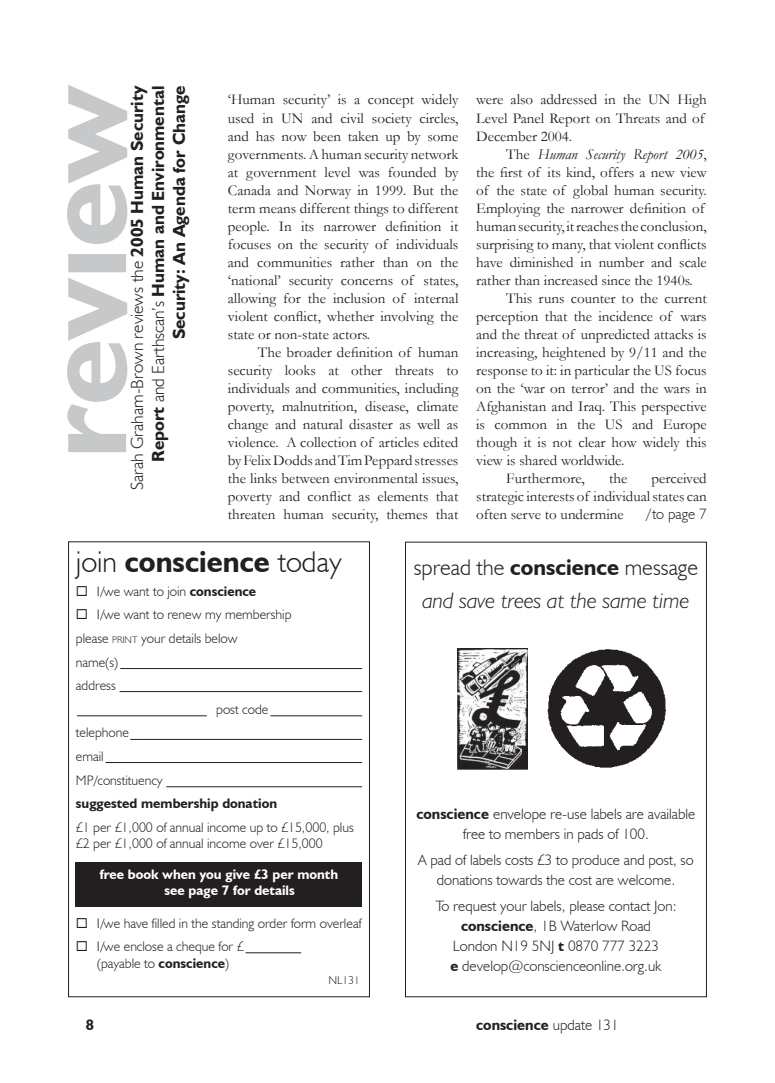
<style>
.page{position:relative;width:775px;height:1083px;background:#fff}
.page>*{position:absolute;margin:0;border:0;box-sizing:border-box;transform-origin:0 0}
.t1{font:700 125px "Humanist 521 BT";color:#c7c8ca}
.t2{font:700 30px "Humanist 521 BT";color:#231f20}
.t3{font:italic 300 22.5px/33.8px "Humanist 521 BT";color:#231f20;text-align:center}
.t4{font:700 17.5px/21px "Humanist 521 BT";color:#231f20;text-align:right}
.t5{font:15px/18px "Garamond";color:#231f20;text-align:justify}
.t6{font:300 15px/20px "Humanist 521 BT";color:#231f20;text-align:center}
.t7{font:italic 15px "Garamond";color:#231f20}
.t8{font:700 15px "Humanist 521 BT";color:#231f20}
.t9{font:300 13.75px/16.5px "Humanist 521 BT";color:#231f20}
.t10{font:700 13.75px/16.5px "Humanist 521 BT";color:#fff}
.t11{font:700 13.75px "Humanist 521 BT";color:#231f20}
.t12{font:300 11.25px "Humanist 521 BT";color:#231f20}
.s1{font-weight:300}
.s2{font-style:normal}
.s3{font-weight:700;font-style:normal}
.s4{font-family:"Garamond";font-weight:400}
.s5{font-weight:700}
.s6{font-size:9.62px}
</style>
<div class="page">
<div style="left:76px;top:861px;width:286px;height:45px;background:#231f20"></div>
<div style="left:68px;top:541px;width:301px;height:455px;border:1px solid #231f20"></div>
<hr style="left:120px;top:668px;width:242px;height:1px;background:#231f20">
<hr style="left:120px;top:691px;width:242px;height:1px;background:#231f20">
<hr style="left:270px;top:715px;width:92px;height:1px;background:#231f20">
<hr style="left:77px;top:715px;width:130px;height:1px;background:#231f20">
<hr style="left:130px;top:739px;width:232px;height:1px;background:#231f20">
<hr style="left:105px;top:762px;width:257px;height:1px;background:#231f20">
<hr style="left:166px;top:786px;width:196px;height:1px;background:#231f20">
<hr style="left:245px;top:952px;width:56px;height:1px;background:#231f20">
<div style="left:405px;top:541px;width:301px;height:455px;border:1px solid #231f20"></div>
<img style="left:547px;top:649px;width:119px;height:119px">
<img style="left:457px;top:648px;width:70px;height:121px">
<h1 class="t1" style="left:6px;top:459px;width:378px;rotate:-90deg">review</h1>
<p class="t4" style="left:126px;top:490px;width:406px;rotate:-90deg"><span class="s1">Sarah Graham-Brown reviews the</span> 2005 Human Security<br>Report <span class="s1">and Earthscan’s</span> Human and Environmental<br>Security: An Agenda for Change</p>
<p class="t5" style="left:228px;top:90px;width:232px">‘Human security’ is a concept widely used in UN and civil society circles, and has now been taken up by some governments. A human security network at government level was founded by Canada and Norway in 1999. But the term means different things to different people. In its narrower definition it focuses on the security of individuals and communities rather than on the ‘national’ security concerns of states, allowing for the inclusion of internal violent conflict, whether involving the state or non-state actors.</p>
<p class="t5" style="left:228px;top:342px;width:232px;text-indent:30px">The broader definition of human security looks at other threats to individuals and communities, including poverty, malnutrition, disease, climate change and natural disaster as well as violence. A collection of articles edited by Felix Dodds and Tim Peppard stresses the links between environmental issues, poverty and conflict as elements that threaten human security, themes that</p>
<h3 class="t3" style="left:413px;top:549px;width:286px"><span class="s2">spread the</span> <span class="s3">conscience</span> <span class="s2">message </span>and save trees at the same time</h3>
<p class="t5" style="left:476px;top:90px;width:232px;text-align:left">were also addressed in the UN High<br>Level Panel Report on Threats and of<br>December 2004.</p>
<p class="t7" style="left:506px;top:144px;width:202px"><span class="s2">The</span> Human Security Report 2005<span class="s2">,</span></p>
<p class="t5" style="left:476px;top:162px;width:232px">the first of its kind, offers a new view</p>
<p class="t5" style="left:476px;top:180px;width:232px">of the state of global human security.</p>
<p class="t5" style="left:476px;top:198px;width:230px">Employing the narrower definition of</p>
<p class="t5" style="left:476px;top:216px;width:232px">human security, it reaches the conclusion,</p>
<p class="t5" style="left:476px;top:234px;width:232px">surprising to many, that violent conflicts</p>
<p class="t5" style="left:476px;top:252px;width:232px">have diminished in number and scale</p>
<p class="t5" style="left:476px;top:270px;width:218px">rather than increased since the 1940s.</p>
<p class="t5" style="left:506px;top:288px;width:202px">This runs counter to the current</p>
<p class="t5" style="left:476px;top:306px;width:232px">perception that the incidence of wars</p>
<p class="t5" style="left:476px;top:324px;width:232px">and the threat of unpredicted attacks is</p>
<p class="t5" style="left:476px;top:342px;width:232px">increasing, heightened by 9/11 and the</p>
<p class="t5" style="left:476px;top:360px;width:232px">response to it: in particular the US focus</p>
<p class="t5" style="left:476px;top:378px;width:232px">on the ‘war on terror’ and the wars in</p>
<p class="t5" style="left:476px;top:396px;width:232px">Afghanistan and Iraq. This perspective</p>
<p class="t5" style="left:476px;top:414px;width:232px">is common in the US and Europe</p>
<p class="t5" style="left:476px;top:432px;width:232px">though it is not clear how widely this</p>
<p class="t5" style="left:476px;top:450px;width:150px">view is shared worldwide.</p>
<p class="t5" style="left:506px;top:468px;width:80px">Furthermore,</p>
<p class="t5" style="left:608px;top:468px;width:20px">the</p>
<p class="t5" style="left:476px;top:468px;width:232px;text-indent:175px">perceived strategic interests of individual states can often serve to undermine</p>
<p class="t6" style="left:644px;top:503px;width:63px"><span class="s4">/</span>to page 7</p>
<h2 class="t2" style="left:76px;top:543px;width:267px"><span class="s1">join</span> conscience <span class="s1">today</span></h2>
<p class="t9" style="left:76px;top:582px;width:182px">◻ I/we want to join <span class="s5">conscience</span></p>
<p class="t9" style="left:76px;top:606px;width:217px">◻ I/we want to renew my membership</p>
<p class="t9" style="left:76px;top:629px;width:163px">please <span class="s6">PRINT</span> your details below</p>
<p class="t9" style="left:76px;top:653px;width:43px">name(s)</p>
<p class="t9" style="left:76px;top:677px;width:41px">address</p>
<p class="t9" style="left:216px;top:700px;width:54px">post code</p>
<p class="t9" style="left:76px;top:724px;width:55px">telephone</p>
<p class="t9" style="left:76px;top:747px;width:29px">email</p>
<p class="t9" style="left:76px;top:771px;width:88px">MP/constituency</p>
<p class="t11" style="left:76px;top:794px;width:202px">suggested membership donation</p>
<p class="t9" style="left:76px;top:818px;width:279px">£1 per £1,000 of annual income up to £15,000, plus £2 per £1,000 of annual income over £15,000</p>
<p class="t10" style="left:164px;top:865px;width:175px;text-indent:-65px">free book when you give £3 per month see page 7 for details</p>
<p class="t9" style="left:76px;top:914px;width:287px">◻ I/we have filled in the standing order form overleaf</p>
<p class="t9" style="left:76px;top:938px;width:169px;text-align:center">◻ I/we enclose a cheque for £ (payable to <span class="s5">conscience</span>)</p>
<p class="t12" style="left:328px;top:973px;width:33px">NL131</p>
<p class="t6" style="left:416px;top:803px;width:280px"><span class="s5">conscience</span> envelope re-use labels are available free to members in pads of 100.</p>
<p class="t6" style="left:418px;top:849px;width:277px">A pad of labels costs £3 to produce and post, so donations towards the cost are welcome.</p>
<p class="t6" style="left:435px;top:895px;width:242px">To request your labels, please contact Jon: <span class="s5">conscience</span>, 1B Waterlow Road<br>London N19 5NJ <span class="s5">t</span> 0870 777 3223<br><span class="s5">e</span> develop@conscienceonline.org.uk</p>
<p class="t8" style="left:86px;top:1015px;width:10px">8</p>
<p class="t8" style="left:476px;top:1015px;width:144px">conscience <span class="s1">update 131</span></p>
</div>
